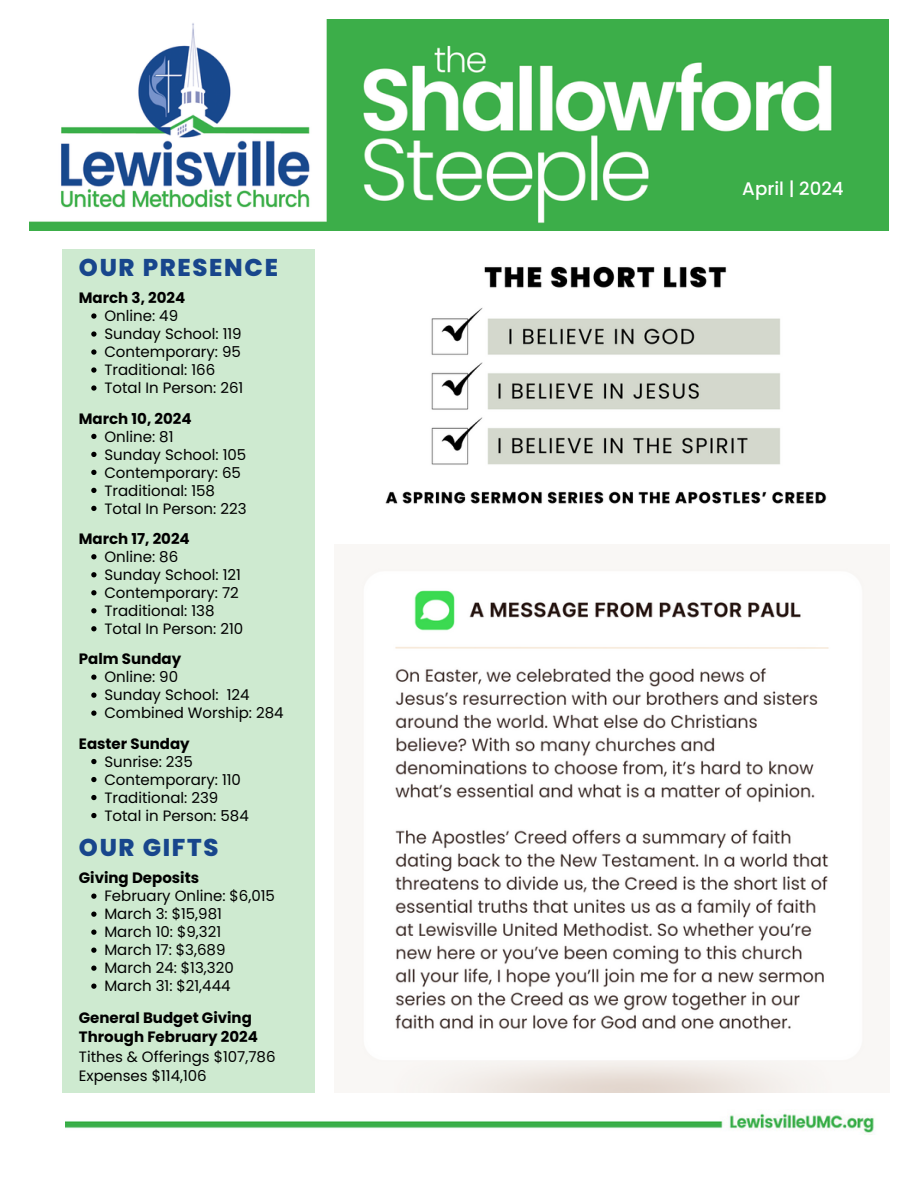
<style>
.page{position:relative;width:918px;height:1188px;background:#fff}
.page>*{position:absolute;margin:0;border:0;box-sizing:border-box;transform-origin:0 0}
.t1{font:800 24.3px "Poppins";letter-spacing:.07em;color:#18468c}
.t2{font:500 18.15px "Poppins";color:#fff}
.t3{font:15px "Poppins";color:#000}
.t4{font:700 15px/19.5px "Poppins";color:#000}
</style>
<div class="page">
<img style="left:29px;top:20px;width:860px;height:210px">
<div style="left:62px;top:249px;width:253px;height:844px;background:#ceead0"></div>
<img style="left:65px;top:1113px;width:809px;height:20px">
<img style="left:361px;top:568px;width:504px;height:524px">
<img style="left:385px;top:266px;width:442px;height:238px">
<svg style="left:91px;top:313px;width:6px;height:6px"></svg>
<svg style="left:91px;top:331px;width:6px;height:6px"></svg>
<svg style="left:91px;top:349px;width:6px;height:6px"></svg>
<svg style="left:91px;top:367px;width:6px;height:6px"></svg>
<svg style="left:91px;top:385px;width:6px;height:6px"></svg>
<svg style="left:91px;top:434px;width:6px;height:5px"></svg>
<svg style="left:91px;top:452px;width:6px;height:5px"></svg>
<svg style="left:91px;top:470px;width:6px;height:5px"></svg>
<svg style="left:91px;top:488px;width:6px;height:5px"></svg>
<svg style="left:91px;top:506px;width:6px;height:5px"></svg>
<svg style="left:91px;top:554px;width:6px;height:5px"></svg>
<svg style="left:91px;top:572px;width:6px;height:5px"></svg>
<svg style="left:91px;top:590px;width:6px;height:5px"></svg>
<svg style="left:91px;top:608px;width:6px;height:5px"></svg>
<svg style="left:91px;top:626px;width:6px;height:5px"></svg>
<svg style="left:91px;top:675px;width:6px;height:5px"></svg>
<svg style="left:91px;top:693px;width:6px;height:5px"></svg>
<svg style="left:91px;top:711px;width:6px;height:5px"></svg>
<svg style="left:91px;top:759px;width:6px;height:5px"></svg>
<svg style="left:91px;top:777px;width:6px;height:5px"></svg>
<svg style="left:91px;top:795px;width:6px;height:5px"></svg>
<svg style="left:91px;top:813px;width:6px;height:5px"></svg>
<svg style="left:91px;top:894px;width:6px;height:5px"></svg>
<svg style="left:91px;top:912px;width:6px;height:5px"></svg>
<svg style="left:91px;top:930px;width:6px;height:5px"></svg>
<svg style="left:91px;top:948px;width:6px;height:5px"></svg>
<svg style="left:91px;top:966px;width:6px;height:5px"></svg>
<svg style="left:91px;top:984px;width:6px;height:5px"></svg>
<p class="t1" style="left:79px;top:251px;width:201px">OUR PRESENCE</p>
<p class="t4" style="left:79px;top:288px;width:108px">March 3, 2024</p>
<p class="t3" style="left:104px;top:306px;width:75px">Online: 49</p>
<p class="t3" style="left:104px;top:324px;width:139px">Sunday School: 119</p>
<h3 class="t3" style="left:104px;top:342px;width:138px">Contemporary: 95</h3>
<p class="t3" style="left:104px;top:360px;width:112px">Traditional: 166</p>
<p class="t3" style="left:104px;top:378px;width:141px">Total In Person: 261</p>
<p class="t4" style="left:79px;top:409px;width:114px">March 10, 2024</p>
<p class="t3" style="left:104px;top:426px;width:71px">Online: 81</p>
<p class="t3" style="left:104px;top:444px;width:143px">Sunday School: 105</p>
<h3 class="t3" style="left:104px;top:462px;width:138px">Contemporary: 65</h3>
<p class="t3" style="left:104px;top:480px;width:112px">Traditional: 158</p>
<p class="t3" style="left:104px;top:498px;width:144px">Total In Person: 223</p>
<p class="t4" style="left:79px;top:529px;width:112px">March 17, 2024</p>
<p class="t3" style="left:104px;top:546px;width:75px">Online: 86</p>
<p class="t3" style="left:104px;top:564px;width:138px">Sunday School: 121</p>
<h3 class="t3" style="left:104px;top:582px;width:136px">Contemporary: 72</h3>
<p class="t3" style="left:104px;top:600px;width:112px">Traditional: 138</p>
<p class="t3" style="left:104px;top:618px;width:140px">Total In Person: 210</p>
<p class="t4" style="left:79px;top:649px;width:104px">Palm Sunday</p>
<h3 class="t3" style="left:104px;top:667px;width:75px">Online: 90</h3>
<p class="t3" style="left:104px;top:685px;width:147px">Sunday School: 124</p>
<p class="t3" style="left:104px;top:703px;width:181px">Combined Worship: 284</p>
<p class="t4" style="left:79px;top:734px;width:112px">Easter Sunday</p>
<p class="t3" style="left:104px;top:751px;width:90px">Sunrise: 235</p>
<h3 class="t3" style="left:104px;top:769px;width:138px">Contemporary: 110</h3>
<p class="t3" style="left:104px;top:787px;width:115px">Traditional: 239</p>
<p class="t3" style="left:104px;top:805px;width:146px">Total in Person: 584</p>
<p class="t1" style="left:79px;top:830px;width:141px">OUR GIFTS</p>
<p class="t4" style="left:79px;top:868px;width:122px">Giving Deposits</p>
<p class="t3" style="left:104px;top:886px;width:172px">February Online: $6,015</p>
<p class="t3" style="left:104px;top:904px;width:119px">March 3: $15,981</p>
<p class="t3" style="left:104px;top:922px;width:118px">March 10: $9,321</p>
<p class="t3" style="left:104px;top:940px;width:123px">March 17: $3,689</p>
<p class="t3" style="left:104px;top:958px;width:131px">March 24: $13,320</p>
<p class="t3" style="left:104px;top:976px;width:128px">March 31: $21,444</p>
<h1 class="t4" style="left:79px;top:1008px;width:180px">General Budget Giving<br>Through February 2024</h1>
<p class="t3" style="left:79px;top:1046px;width:198px">Tithes &amp; Offerings $107,786</p>
<p class="t3" style="left:79px;top:1065px;width:129px">Expenses $114,106</p>
<p class="t2" style="left:742px;top:176px;width:103px">April | 2024</p>
</div>
